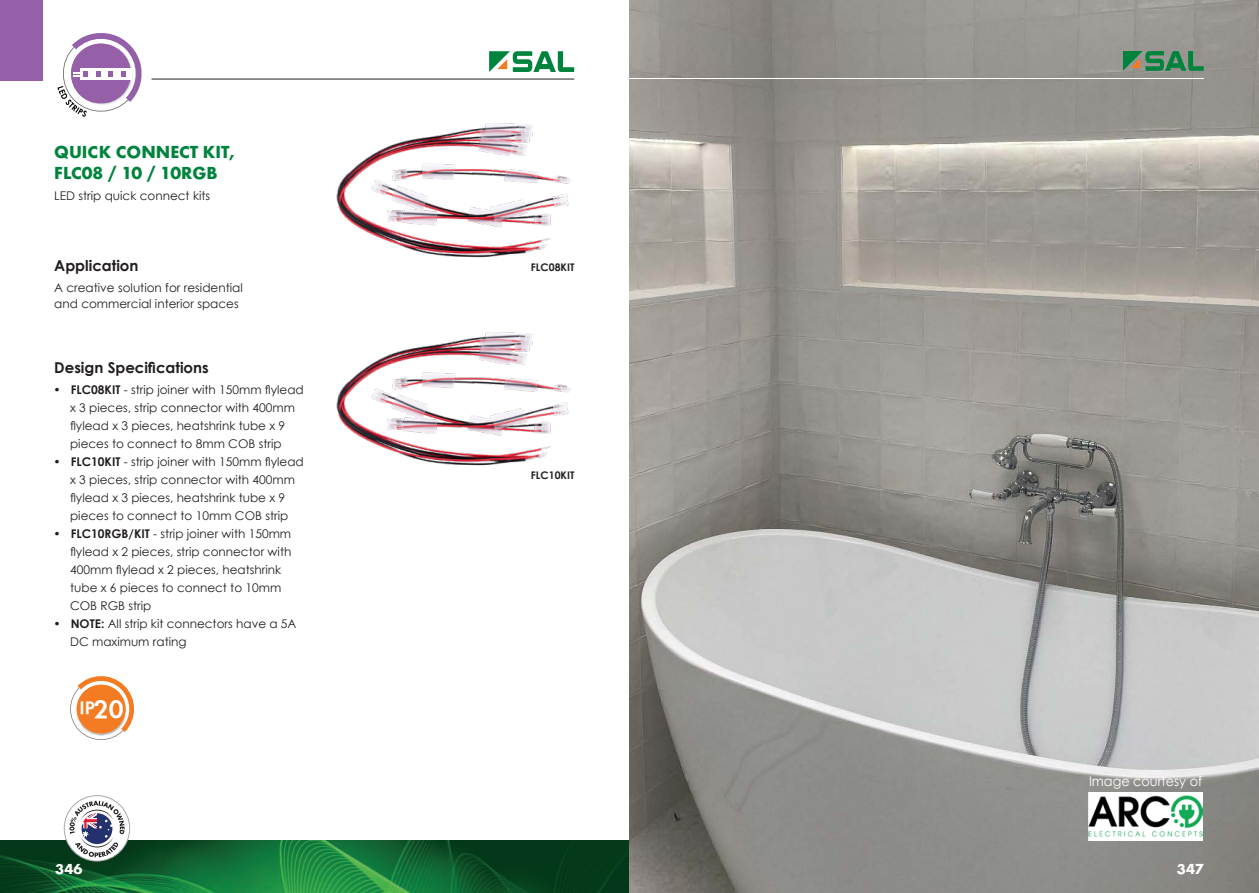
<style>
.page{position:relative;width:1259px;height:893px;background:#fff}
.page>*{position:absolute;margin:0;border:0;box-sizing:border-box;transform-origin:0 0}
.t1{font:18.75px "Futura T Demi";color:#fff}
.t2{font:18px/21px "Futura T Bold";color:#00843d}
.t3{font:700 15px "Century Gothic";color:#231f20}
.t4{font:15px "Futura T Bold";letter-spacing:.005em;color:#fff}
.t5{font:13.5px "Century Gothic";color:#fff;scale:.95 1}
.t6{font:12px/18px "Century Gothic";color:#231f20}
.t7{font:700 10.5px "Century Gothic";color:#231f20}
.s1{font-weight:700}
.s2{font-size:26.25px}
</style>
<div class="page">
<img style="left:336px;top:332px;width:235px;height:134px">
<img style="left:336px;top:123px;width:235px;height:135px">
<svg style="left:70px;top:676px;width:64px;height:64px"></svg>
<img style="left:75px;top:685px;width:52px;height:48px">
<svg style="left:57px;top:33px;width:85px;height:84px"></svg>
<img style="left:0;top:841px;width:629px;height:52px">
<hr style="left:151px;top:79px;width:423px;height:1px;background:#231f20">
<div style="left:0;top:0;width:43px;height:81px;background:#9460a8"></div>
<svg style="left:489px;top:51px;width:85px;height:21px"></svg>
<svg style="left:64px;top:796px;width:66px;height:65px"></svg>
<div style="left:64px;top:795px;width:66px;height:66px;border:1px solid #a8a9ad;border-radius:50%"></div>
<svg style="left:69px;top:801px;width:56px;height:56px"></svg>
<img style="left:629px;top:0;width:630px;height:893px">
<img style="left:1089px;top:793px;width:113px;height:47px">
<svg style="left:1118px;top:51px;width:85px;height:22px;background:#588c69"></svg>
<hr style="left:629px;top:78px;width:574px;height:1px;background:#fff">
<h2 class="t2" style="left:54px;top:141px;width:182px">QUICK CONNECT KIT,<br>FLC08 / 10 / 10RGB</h2>
<p class="t6" style="left:54px;top:187px;width:157px">LED strip quick connect kits</p>
<p class="t3" style="left:54px;top:254px;width:86px">Application</p>
<p class="t6" style="left:54px;top:279px;width:190px;line-height:16.5px">A creative solution for residential and commercial interior spaces</p>
<p class="t3" style="left:54px;top:356px;width:156px">Design Specifications</p>
<p class="t6" style="left:70px;top:380px;width:235px;text-indent:-17px">• <span class="s1">FLC08KIT</span> - strip joiner with 150mm flylead x 3 pieces, strip connector with 400mm flylead x 3 pieces, heatshrink tube x 9 pieces to connect to 8mm COB strip</p>
<p class="t6" style="left:70px;top:452px;width:235px;text-indent:-17px">• <span class="s1">FLC10KIT</span> - strip joiner with 150mm flylead x 3 pieces, strip connector with 400mm flylead x 3 pieces, heatshrink tube x 9 pieces to connect to 10mm COB strip</p>
<p class="t6" style="left:70px;top:524px;width:223px;text-indent:-17px">• <span class="s1">FLC10RGB/KIT</span> - strip joiner with 150mm flylead x 2 pieces, strip connector with<br>400mm flylead x 2 pieces, heatshrink tube x 6 pieces to connect to 10mm<br>COB RGB strip</p>
<p class="t6" style="left:70px;top:614px;width:228px;text-indent:-17px">• <span class="s1">NOTE:</span> All strip kit connectors have a 5A<br>DC maximum rating</p>
<h1 class="t1" style="left:80px;top:697px;width:46px">IP<span class="s2">20</span></h1>
<p class="t7" style="left:531px;top:259px;width:45px">FLC08KIT</p>
<p class="t7" style="left:531px;top:467px;width:45px">FLC10KIT</p>
<p class="t5" style="left:1089px;top:771px;width:121px">Image courtesy of</p>
<p class="t4" style="left:55px;top:860px;width:29px">346</p>
<p class="t4" style="left:1177px;top:860px;width:28px">347</p>
</div>
